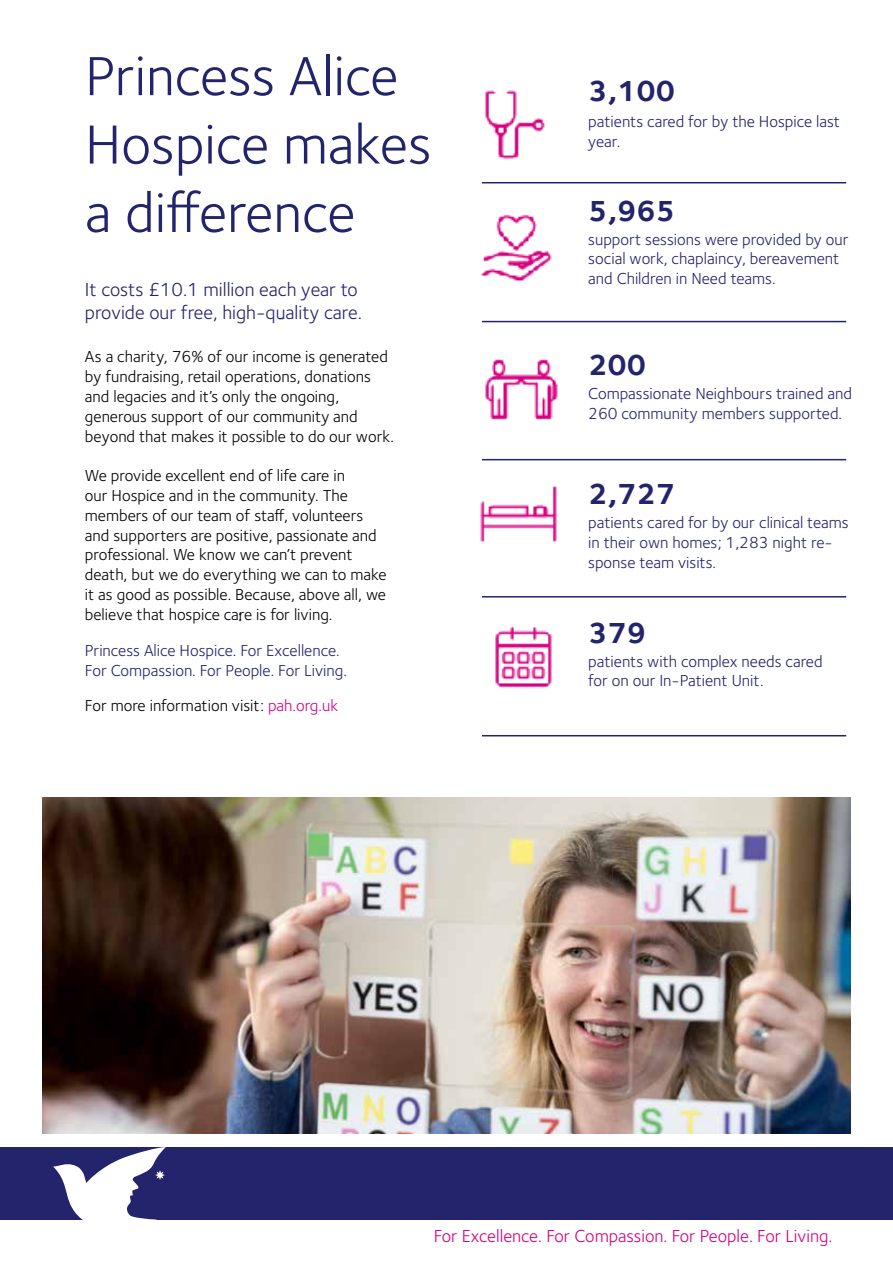
<style>
.page{position:relative;width:893px;height:1263px;background:#fff}
.page>*{position:absolute;margin:0;border:0;box-sizing:border-box;transform-origin:0 0}
.t1{font:57px/68.4px "Foundry Sterling";color:#24246c}
.t2{font:700 30px "Foundry Sterling";color:#24246c}
.t3{font:19.5px/23.4px "Foundry Sterling";color:#24246c}
.t4{font:19.05px "Minion Pro";color:#283583}
.t5{font:18px "Foundry Sterling";color:#d5007f}
.t6{font:16.5px/19.8px "Foundry Sterling";color:#000}
.t7{font:16.5px/19.8px "Foundry Sterling";color:#24246c}
.s1{color:#d5007f}
</style>
<div class="page">
<img style="left:485px;top:90px;width:60px;height:70px">
<img style="left:43px;top:797px;width:807px;height:336px">
<hr style="left:482px;top:182px;width:364px;height:1px;background:#24246c">
<hr style="left:482px;top:321px;width:364px;height:1px;background:#24246c">
<hr style="left:482px;top:459px;width:364px;height:1px;background:#24246c">
<hr style="left:482px;top:596px;width:364px;height:1px;background:#24246c">
<hr style="left:482px;top:735px;width:364px;height:1px;background:#24246c">
<img style="left:480px;top:214px;width:72px;height:67px">
<img style="left:480px;top:486px;width:77px;height:56px">
<img style="left:485px;top:359px;width:73px;height:61px">
<img style="left:495px;top:626px;width:57px;height:63px">
<div style="left:0;top:1147px;width:893px;height:72px;background:#24246c"></div>
<svg style="left:53px;top:1147px;width:113px;height:73px"></svg>
<h1 class="t1" style="left:85px;top:42px;width:348px">Princess Alice<br>Hospice makes a difference</h1>
<p class="t3" style="left:85px;top:278px;width:278px">It costs £10.1 million each year to provide our free, high-quality care.</p>
<p class="t4" style="left:278px;top:304px;width:8px">-</p>
<p class="t6" style="left:85px;top:347px;width:311px">As a charity, 76% of our income is generated by fundraising, retail operations, donations and legacies and it’s only the ongoing, generous support of our community and beyond that makes it possible to do our work.</p>
<p class="t6" style="left:85px;top:466px;width:303px">We provide excellent end of life care in<br>our Hospice and in the community. The members of our team of staff, volunteers and supporters are positive, passionate and professional. We know we can’t prevent death, but we do everything we can to make it as good as possible. Because, above all, we believe that hospice care is for living.</p>
<p class="t4" style="left:238px;top:602px;width:6px">:</p>
<p class="t7" style="left:85px;top:640px;width:264px">Princess Alice Hospice. For Excellence.<br>For Compassion. For People. For Living.</p>
<p class="t6" style="left:85px;top:696px;width:255px">For more information visit: <span class="s1">pah.org.uk</span></p>
<h2 class="t2" style="left:588px;top:73px;width:88px">3,100</h2>
<p class="t7" style="left:588px;top:111px;width:253px">patients cared for by the Hospice last year.</p>
<h2 class="t2" style="left:588px;top:193px;width:88px">5,965</h2>
<p class="t7" style="left:588px;top:229px;width:262px">support sessions were provided by our social work, chaplaincy, bereavement and Children in Need teams.</p>
<h2 class="t2" style="left:588px;top:347px;width:59px">200</h2>
<p class="t7" style="left:588px;top:383px;width:265px">Compassionate Neighbours trained and<br>260 community members supported.</p>
<h2 class="t2" style="left:588px;top:476px;width:88px">2,727</h2>
<p class="t7" style="left:588px;top:513px;width:262px">patients cared for by our clinical teams in their own homes; 1,283 night re&shy;sponse team visits.</p>
<h2 class="t2" style="left:588px;top:615px;width:59px">379</h2>
<p class="t7" style="left:588px;top:651px;width:236px">patients with complex needs cared for on our In-Patient Unit.</p>
<p class="t5" style="left:434px;top:1226px;width:400px">For Excellence. For Compassion. For People. For Living.</p>
</div>
